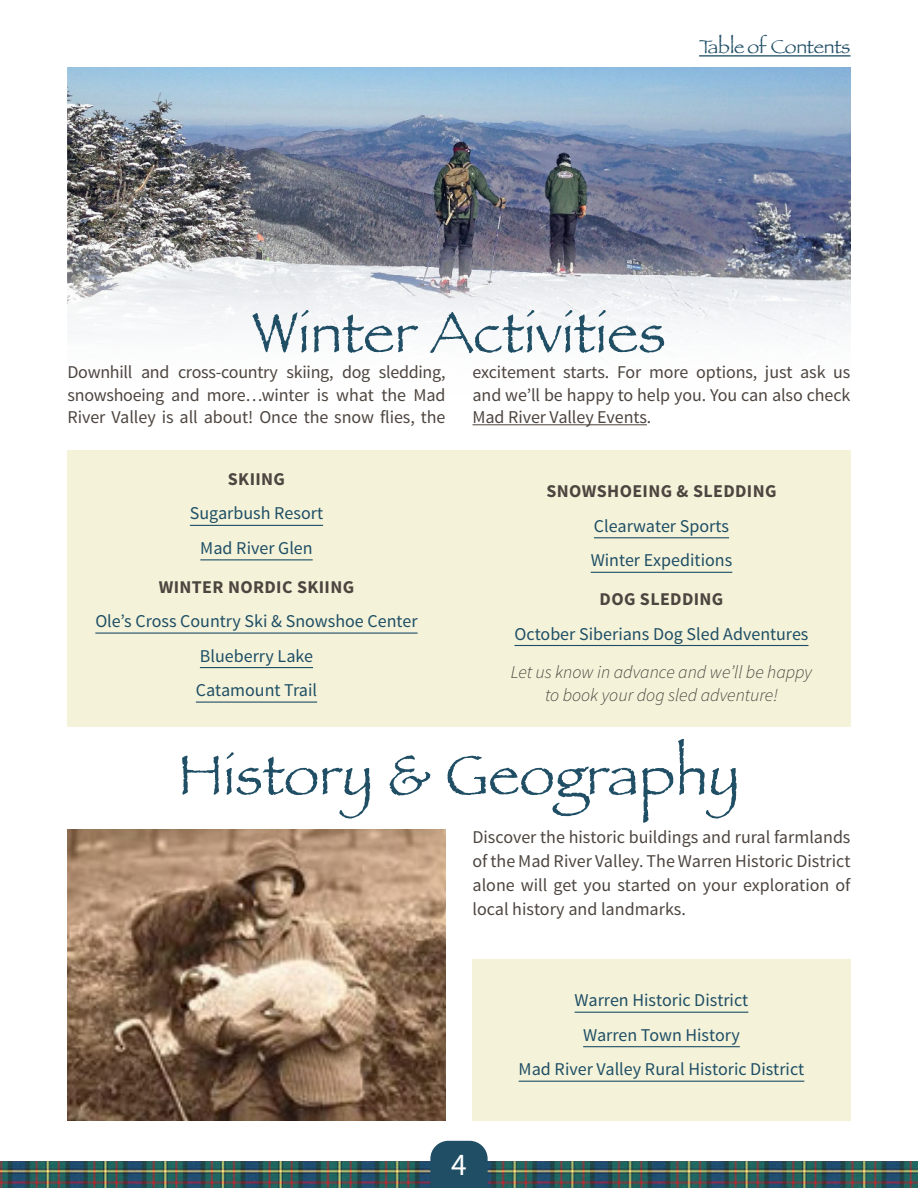
<style>
.page{position:relative;width:918px;height:1188px;background:#fff}
.page>*{position:absolute;margin:0;border:0;box-sizing:border-box;transform-origin:0 0}
.t1{font:58.5px "Papyrus";color:#1f4e65}
.t2{font:31.5px "Source Sans Pro";color:#fff}
.t3{font:19.5px "Papyrus";letter-spacing:-.01em;color:#1f4e65}
.t4{font:18px/22.5px "Source Sans Pro";letter-spacing:-.005em;color:#4d453f;text-align:justify}
.t5{font:18px/34.5px "Source Sans Pro";color:#1f4e65;text-align:center}
.t6{font:italic 300 18px/22.5px "Source Sans Pro";color:#4d453f;text-align:center}
.t7{font:700 18px "Source Sans Pro";letter-spacing:.02em;color:#4d453f}
</style>
<div class="page">
<img style="left:0;top:1161px;width:918px;height:27px">
<svg style="left:430px;top:1141px;width:58px;height:47px;background:#2b576d"></svg>
<img style="left:68px;top:829px;width:378px;height:291px">
<div style="left:473px;top:959px;width:378px;height:161px;background:#f4f3da"></div>
<hr style="left:575px;top:1012px;width:173px;height:1px;background:#1f4e65">
<hr style="left:583px;top:1046px;width:157px;height:1px;background:#1f4e65">
<hr style="left:519px;top:1081px;width:285px;height:1px;background:#1f4e65">
<div style="left:68px;top:450px;width:783px;height:277px;background:#f4f3da"></div>
<img style="left:68px;top:67px;width:783px;height:281px">
<hr style="left:473px;top:424px;width:174px;height:1px;background:#4d453f">
<hr style="left:190px;top:525px;width:133px;height:1px;background:#1f4e65">
<hr style="left:200px;top:559px;width:113px;height:1px;background:#1f4e65">
<hr style="left:95px;top:633px;width:323px;height:1px;background:#1f4e65">
<hr style="left:200px;top:667px;width:113px;height:1px;background:#1f4e65">
<hr style="left:196px;top:702px;width:121px;height:1px;background:#1f4e65">
<hr style="left:594px;top:537px;width:135px;height:1px;background:#1f4e65">
<hr style="left:591px;top:572px;width:141px;height:1px;background:#1f4e65">
<hr style="left:515px;top:645px;width:293px;height:1px;background:#1f4e65">
<hr style="left:699px;top:55px;width:152px;height:2px;background:#1f4e65">
<p class="t3" style="left:699px;top:34px;width:153px">Table of Contents</p>
<h1 class="t1" style="left:252px;top:297px;width:415px">Winter Activities</h1>
<p class="t4" style="left:68px;top:362px;width:380px">Downhill and cross-country skiing, dog sledding, snowshoeing and more…winter is what the Mad River Valley is all about! Once the snow flies, the</p>
<p class="t4" style="left:472px;top:362px;width:380px">excitement starts. For more options, just ask us and we’ll be happy to help you. You can also check Mad River Valley Events.</p>
<p class="t7" style="left:228px;top:472px;width:59px">SKIING</p>
<p class="t5" style="left:190px;top:498px;width:135px">Sugarbush Resort<br>Mad River Glen</p>
<p class="t7" style="left:159px;top:580px;width:197px">WINTER NORDIC SKIING</p>
<p class="t5" style="left:95px;top:605px;width:324px">Ole’s Cross Country Ski &amp; Snowshoe Center<br>Blueberry Lake<br>Catamount Trail</p>
<p class="t7" style="left:546px;top:484px;width:232px">SNOWSHOEING &amp; SLEDDING</p>
<p class="t5" style="left:591px;top:510px;width:143px;text-align:left">Clearwater Sports<br>Winter Expeditions</p>
<p class="t7" style="left:600px;top:592px;width:125px">DOG SLEDDING</p>
<p class="t5" style="left:515px;top:618px;width:295px">October Siberians Dog Sled Adventures</p>
<p class="t6" style="left:511px;top:663px;width:303px">Let us know in advance and we’ll be happy to book your dog sled adventure!</p>
<h1 class="t1" style="left:178px;top:739px;width:563px">History &amp; Geography</h1>
<p class="t4" style="left:472px;top:826px;width:380px;line-height:24px">Discover the historic buildings and rural farmlands of the Mad River Valley. The Warren Historic District alone will get you started on your exploration of local history and landmarks.</p>
<h2 class="t2" style="left:451px;top:1152px;width:17px">4</h2>
<p class="t5" style="left:519px;top:984px;width:287px">Warren Historic District<br>Warren Town History<br>Mad River Valley Rural Historic District</p>
</div>
